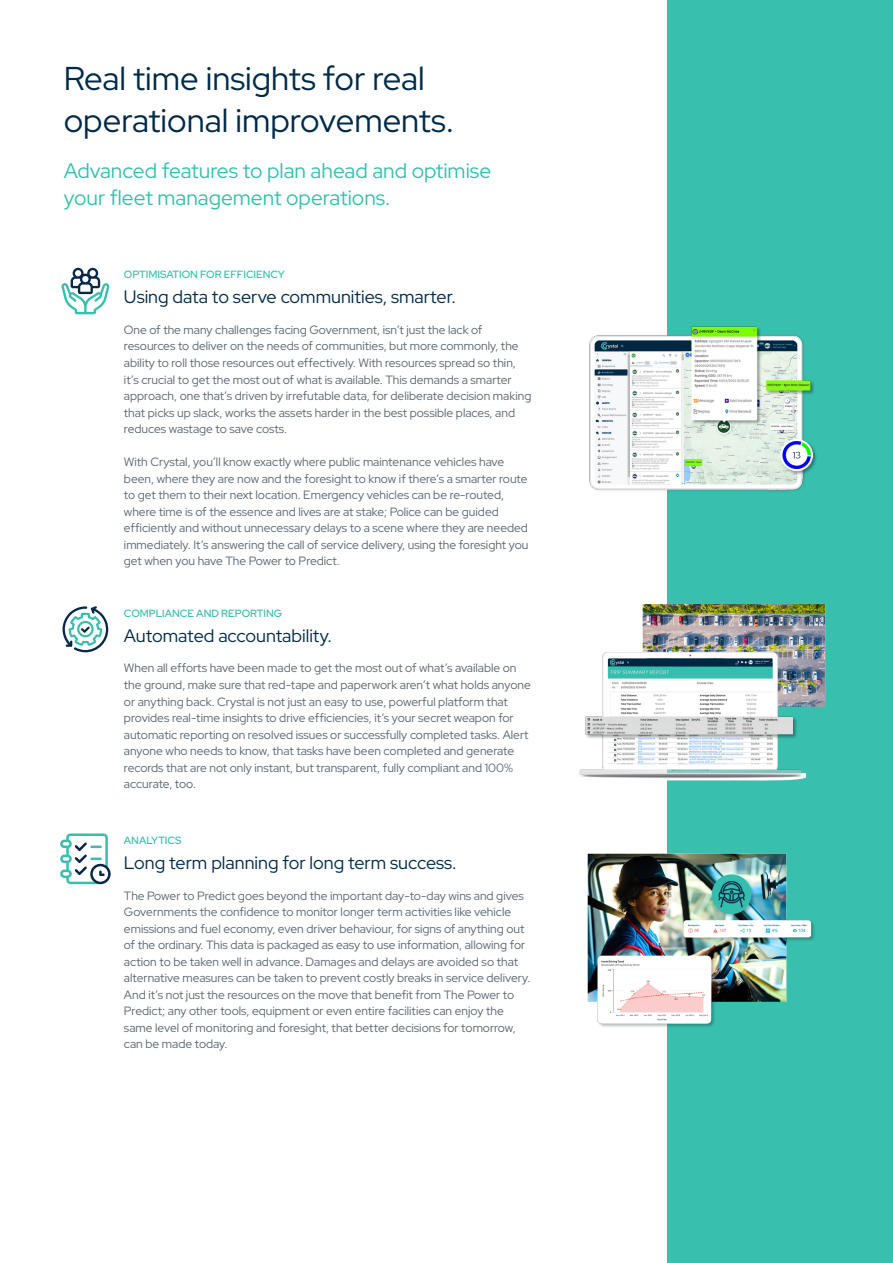
<style>
.page{position:relative;width:893px;height:1263px;background:#fff}
.page>*{position:absolute;margin:0;border:0;box-sizing:border-box;transform-origin:0 0}
.t1{font:33px/42px "Red Hat Display";color:#002a49}
.t2{font:21px/27px "Red Hat Display";color:#38bfae}
.Feature_Copy{font:18px "Red Hat Display";color:#002a49}
.Feature_Copy-2{font:12px/16.5px "Red Hat Display";color:#5a6670}
.Feature_Copy-3{font:500 10.5px "Red Hat Display";color:#38bfae}
</style>
<div class="page">
<div style="left:668px;top:0;width:225px;height:1263px;background:#38bfae"></div>
<img style="left:587px;top:849px;width:227px;height:183px">
<img style="left:589px;top:317px;width:227px;height:186px">
<svg style="left:61px;top:268px;width:49px;height:46px"></svg>
<img style="left:579px;top:591px;width:247px;height:199px">
<svg style="left:63px;top:606px;width:45px;height:46px"></svg>
<svg style="left:60px;top:833px;width:51px;height:51px"></svg>
<p class="t1" style="left:64px;top:57px;width:392px">Real time insights for real operational improvements.</p>
<p class="t2" style="left:64px;top:157px;width:429px">Advanced features to plan ahead and optimise your fleet management operations.</p>
<p class="Feature_Copy-3" style="left:124px;top:268px;width:162px">OPTIMISATION FOR EFFICIENCY</p>
<p class="Feature_Copy" style="left:124px;top:285px;width:333px">Using data to serve communities, smarter.</p>
<p class="Feature_Copy-2" style="left:124px;top:321px;width:409px">One of the many challenges facing Government, isn’t just the lack of resources to deliver on the needs of communities, but more commonly, the ability to roll those resources out effectively. With resources spread so thin, it’s crucial to get the most out of what is available. This demands a smarter approach, one that’s driven by irrefutable data, for deliberate decision making that picks up slack, works the assets harder in the best possible places, and reduces wastage to save costs.</p>
<p class="Feature_Copy-2" style="left:124px;top:453px;width:406px">With Crystal, you’ll know exactly where public maintenance vehicles have been, where they are now and the foresight to know if there’s a smarter route to get them to their next location. Emergency vehicles can be re-routed, where time is of the essence and lives are at stake; Police can be guided efficiently and without unnecessary delays to a scene where they are needed immediately. It’s answering the call of service delivery, using the foresight you get when you have The Power to Predict.</p>
<p class="Feature_Copy-3" style="left:124px;top:606px;width:160px">COMPLIANCE AND REPORTING</p>
<p class="Feature_Copy" style="left:124px;top:623px;width:210px">Automated accountability.</p>
<p class="Feature_Copy-2" style="left:124px;top:660px;width:408px">When all efforts have been made to get the most out of what’s available on the ground, make sure that red-tape and paperwork aren’t what holds anyone or anything back. Crystal is not just an easy to use, powerful platform that provides real-time insights to drive efficiencies, it’s your secret weapon for automatic reporting on resolved issues or successfully completed tasks. Alert anyone who needs to know, that tasks have been completed and generate records that are not only instant, but transparent, fully compliant and 100%</p>
<p class="Feature_Copy-2" style="left:124px;top:775px;width:74px">accurate, too.</p>
<p class="Feature_Copy-3" style="left:124px;top:834px;width:59px">ANALYTICS</p>
<p class="Feature_Copy" style="left:124px;top:851px;width:334px">Long term planning for long term success.</p>
<p class="Feature_Copy-2" style="left:124px;top:887px;width:408px">The Power to Predict goes beyond the important day-to-day wins and gives Governments the confidence to monitor longer term activities like vehicle emissions and fuel economy, even driver behaviour, for signs of anything out of the ordinary. This data is packaged as easy to use information, allowing for action to be taken well in advance. Damages and delays are avoided so that alternative measures can be taken to prevent costly breaks in service delivery.<br>And it’s not just the resources on the move that benefit from The Power to Predict; any other tools, equipment or even entire facilities can enjoy the same level of monitoring and foresight, that better decisions for tomorrow, can be made today.</p>
</div>
